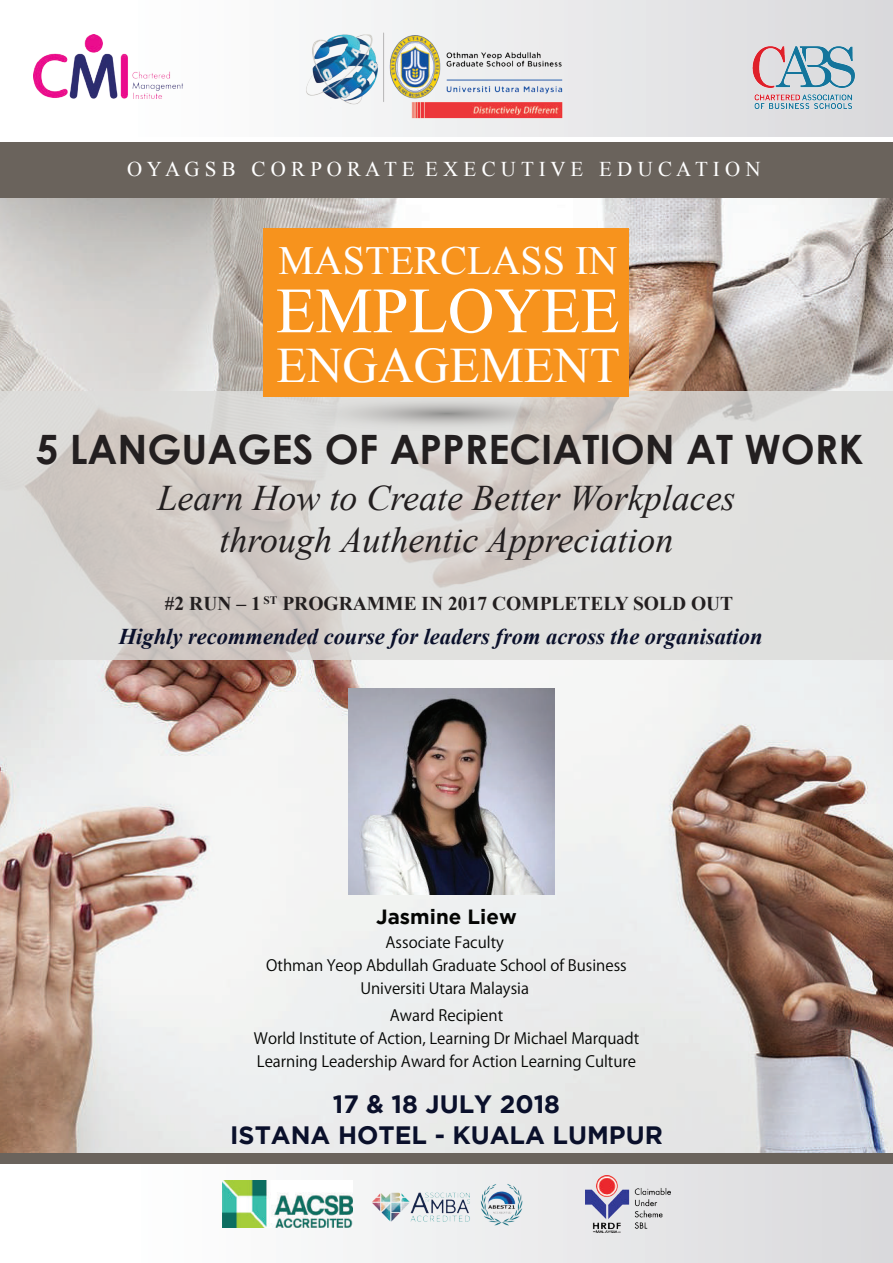
<style>
.page{position:relative;width:893px;height:1263px;background:#fff}
.page>*{position:absolute;margin:0;border:0;box-sizing:border-box;transform-origin:0 0}
.t1{font:64.5px "Times New Roman";color:#fff}
.t2{font:49.5px "Times New Roman";color:#fff}
.t3{font:700 40.5px "Century Gothic";color:#231f20}
.t4{font:40.05px "Times New Roman";color:#fff}
.t5{font:italic 36px/42px "Times New Roman";color:#231f20;text-align:center}
.t6{font:700 25.05px/30.5px "Gotham";color:#0a102b;text-align:center}
.t7{font:italic 700 22.5px "Times New Roman";color:#0a102b}
.t8{font:21px "Times New Roman";color:#fff}
.t9{font:700 20.55px "Gotham";color:#040503}
.t10{font:700 19.5px "Times New Roman";color:#231f20}
.t11{font:15.45px/23.1px "Koz Go Pr 6 N";color:#040503;text-align:center}
</style>
<div class="page">
<div style="left:0;top:0;width:893px;height:137px;background:linear-gradient(to right,#fff,#dadadd)"></div>
<svg style="left:0;top:1163px;width:893px;height:100px"></svg>
<img style="left:0;top:197px;width:893px;height:956px">
<img style="left:302px;top:32px;width:289px;height:91px">
<img style="left:34px;top:34px;width:150px;height:64px">
<img style="left:709px;top:17px;width:184px;height:119px">
<div style="left:0;top:1153px;width:893px;height:10px;background:#6a635c"></div>
<div style="left:0;top:142px;width:893px;height:55px;background:#6a635c"></div>
<svg style="left:0;top:392px;width:893px;height:268px;background:#dad7d4"></svg>
<div style="left:264px;top:228px;width:365px;height:168px;background:#f7931d"></div>
<svg style="left:258px;top:392px;width:377px;height:42px;background:#d3cabf"></svg>
<img style="left:223px;top:1180px;width:129px;height:47px">
<img style="left:370px;top:1183px;width:102px;height:46px">
<img style="left:472px;top:1175px;width:57px;height:54px">
<img style="left:586px;top:1175px;width:84px;height:57px">
<img style="left:349px;top:688px;width:206px;height:206px">
<h3 class="t8" style="left:127px;top:155px;width:635px">O Y A G S B C O R P O R A T E E X E C U T I V E E D U C A T I O N</h3>
<h3 class="t4" style="left:278px;top:233px;width:340px">MASTERCLASS IN</h3>
<h1 class="t1" style="left:276px;top:267px;width:345px">EMPLOYEE</h1>
<h2 class="t2" style="left:276px;top:332px;width:345px">ENGAGEMENT</h2>
<h3 class="t3" style="left:36px;top:418px;width:829px">5 LANGUAGES OF APPRECIATION AT WORK</h3>
<h3 class="t5" style="left:157px;top:476px;width:580px">Learn How to Create Better Workplaces through Authentic Appreciation</h3>
<p class="t10" style="left:165px;top:590px;width:570px">#2 RUN – 1 <sup>ST</sup> PROGRAMME IN 2017 COMPLETELY SOLD OUT</p>
<h3 class="t7" style="left:119px;top:620px;width:645px">Highly recommended course for leaders from across the organisation</h3>
<h3 class="t9" style="left:376px;top:905px;width:142px">Jasmine Liew</h3>
<p class="t11" style="left:266px;top:931px;width:362px">Associate Faculty<br>Othman Yeop Abdullah Graduate School of Business<br>Universiti Utara Malaysia</p>
<p class="t11" style="left:254px;top:1004px;width:387px">Award Recipient<br>World Institute of Action, Learning Dr Michael Marquadt<br>Learning Leadership Award for Action Learning Culture</p>
<h3 class="t6" style="left:230px;top:1088px;width:434px">17 &amp; 18 JULY 2018<br>ISTANA HOTEL - KUALA LUMPUR</h3>
</div>
